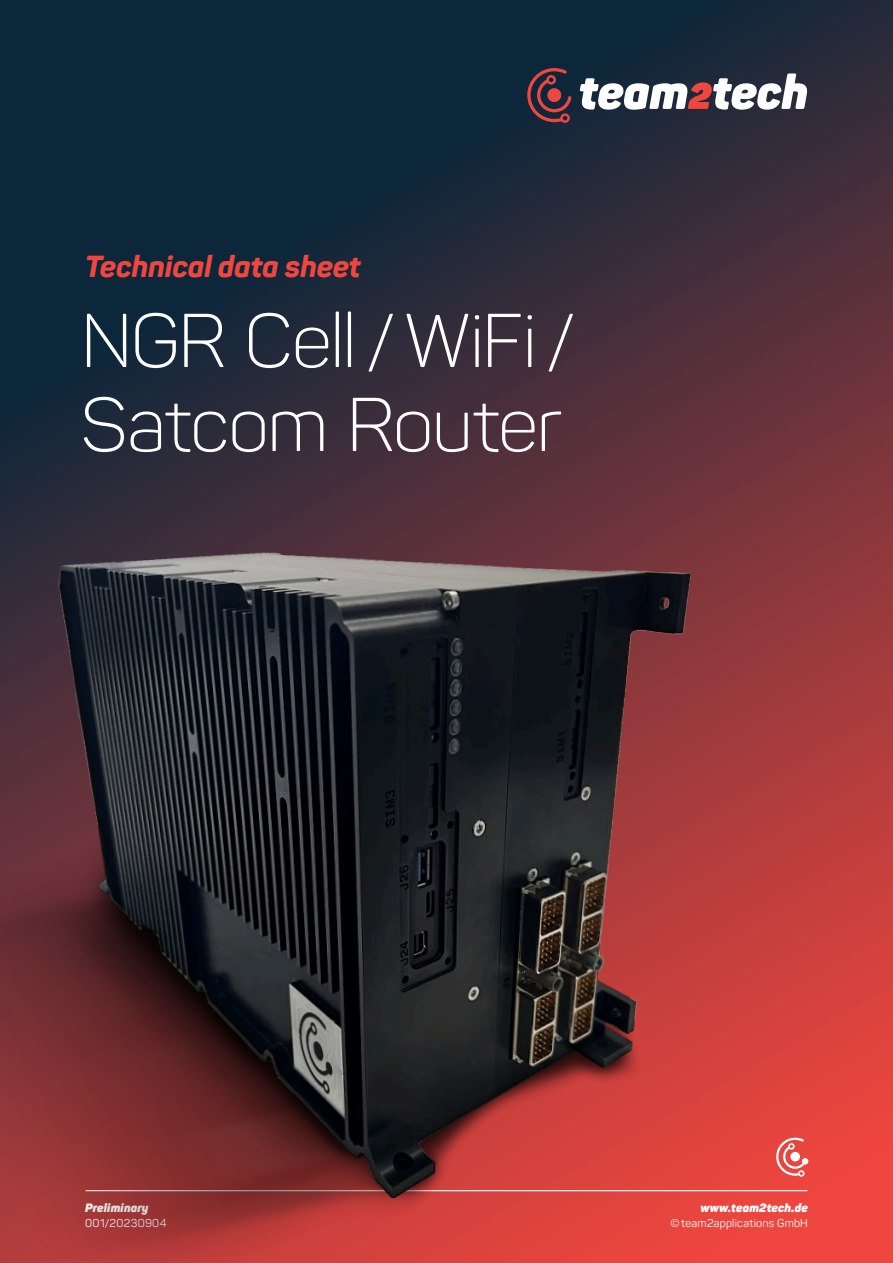
<style>
.page{position:relative;width:893px;height:1263px;background:#fff}
.page>*{position:absolute;margin:0;border:0;box-sizing:border-box;transform-origin:0 0}
.t1{font:300 75px/84px "Panton";letter-spacing:-.015em;color:#fff}
.t2{font:italic 800 30px "Panton";color:#ef463f}
.t3{font:italic 900 12px "Panton";letter-spacing:.015em;color:#fff}
.t4{font:11.25px "Panton";letter-spacing:.02em;color:#fff}
</style>
<div class="page">
<svg style="left:0;top:0;width:893px;height:439px;background:#252a3a"></svg>
<svg style="left:527px;top:68px;width:44px;height:55px;background:#57303b"></svg>
<svg style="left:580px;top:73px;width:228px;height:37px"></svg>
<img style="left:0;top:439px;width:893px;height:824px">
<p class="t2" style="left:85px;top:248px;width:277px">Technical data sheet</p>
<p class="t1" style="left:81px;top:298px;width:496px">NGR Cell/WiFi/<br>Satcom Router</p>
<p class="t3" style="left:85px;top:1200px;width:65px">Preliminary</p>
<p class="t3" style="left:701px;top:1200px;width:109px">www.team2tech.de</p>
<p class="t4" style="left:85px;top:1216px;width:83px">001/20230904</p>
<p class="t4" style="left:671px;top:1216px;width:139px">©team2applications GmbH</p>
</div>
